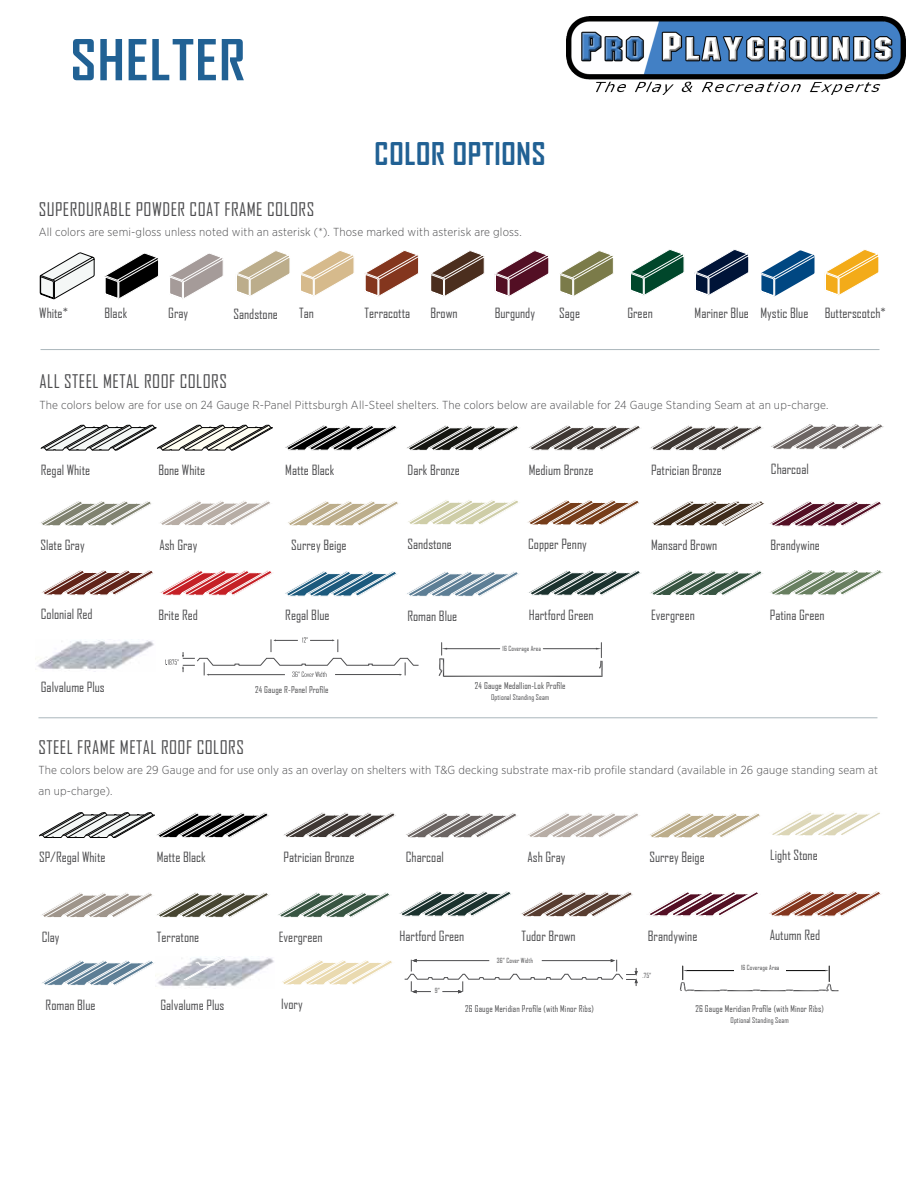
<style>
.page{position:relative;width:918px;height:1188px;background:#fff}
.page>*{position:absolute;margin:0;border:0;box-sizing:border-box;transform-origin:0 0}
.t1{font:700 30px "Agency FB";letter-spacing:.025em;color:#216194}
.t2{font:18px "Agency FB";letter-spacing:.025em;color:#4d4d4f}
.t3{font:13.5px "Agency FB";color:#4d4d4f}
.t4{font:300 11.7px/21px "Gotham Narrow";letter-spacing:.015em;color:#4d4d4f}
.t5{font:9px "Agency FB";letter-spacing:.015em;color:#4d4d4f}
.t6{font:7.5px "Agency FB";letter-spacing:.015em;color:#4d4d4f}
.t7{font:6.75px "Agency FB";letter-spacing:.015em;color:#4d4d4f}
</style>
<div class="page">
<img style="left:157px;top:957px;width:117px;height:29px">
<svg style="left:42px;top:960px;width:114px;height:25px"></svg>
<img style="left:37px;top:640px;width:117px;height:29px">
<svg style="left:285px;top:425px;width:112px;height:26px"></svg>
<svg style="left:165px;top:637px;width:254px;height:40px"></svg>
<svg style="left:439px;top:643px;width:164px;height:34px"></svg>
<svg style="left:40px;top:425px;width:233px;height:25px"></svg>
<svg style="left:172px;top:957px;width:53px;height:23px"></svg>
<svg style="left:41px;top:570px;width:231px;height:26px"></svg>
<svg style="left:650px;top:424px;width:234px;height:27px"></svg>
<svg style="left:407px;top:425px;width:233px;height:26px"></svg>
<svg style="left:288px;top:500px;width:351px;height:26px"></svg>
<svg style="left:41px;top:501px;width:229px;height:25px"></svg>
<svg style="left:652px;top:501px;width:229px;height:25px"></svg>
<svg style="left:285px;top:570px;width:598px;height:27px"></svg>
<svg style="left:406px;top:813px;width:110px;height:25px"></svg>
<svg style="left:283px;top:812px;width:113px;height:26px"></svg>
<svg style="left:39px;top:812px;width:230px;height:26px"></svg>
<svg style="left:528px;top:812px;width:352px;height:26px"></svg>
<svg style="left:42px;top:891px;width:591px;height:27px"></svg>
<svg style="left:769px;top:891px;width:112px;height:26px"></svg>
<svg style="left:649px;top:892px;width:109px;height:25px"></svg>
<svg style="left:282px;top:960px;width:110px;height:25px"></svg>
<svg style="left:404px;top:959px;width:234px;height:35px"></svg>
<svg style="left:680px;top:966px;width:158px;height:25px"></svg>
<div style="left:734px;top:963px;width:51px;height:10px;background:#fff"></div>
<svg style="left:104px;top:253px;width:55px;height:46px"></svg>
<svg style="left:170px;top:253px;width:53px;height:46px"></svg>
<svg style="left:237px;top:250px;width:53px;height:46px"></svg>
<svg style="left:301px;top:251px;width:53px;height:45px"></svg>
<svg style="left:364px;top:250px;width:55px;height:47px"></svg>
<svg style="left:631px;top:249px;width:53px;height:47px"></svg>
<svg style="left:694px;top:249px;width:55px;height:47px"></svg>
<svg style="left:495px;top:250px;width:54px;height:46px"></svg>
<svg style="left:560px;top:250px;width:54px;height:46px"></svg>
<svg style="left:431px;top:250px;width:54px;height:46px"></svg>
<svg style="left:40px;top:253px;width:55px;height:46px"></svg>
<svg style="left:760px;top:250px;width:55px;height:47px"></svg>
<svg style="left:826px;top:249px;width:53px;height:47px"></svg>
<hr style="left:40px;top:349px;width:840px;height:1px;background:#546d77">
<svg style="left:73px;top:39px;width:21px;height:41px"></svg>
<svg style="left:100px;top:39px;width:22px;height:41px"></svg>
<svg style="left:129px;top:39px;width:87px;height:41px"></svg>
<svg style="left:222px;top:39px;width:22px;height:41px"></svg>
<hr style="left:38px;top:717px;width:839px;height:1px;background:#546d77">
<img style="left:566px;top:16px;width:339px;height:78px">
<h1 class="t1" style="left:375px;top:135px;width:172px">COLOR OPTIONS</h1>
<h2 class="t2" style="left:39px;top:199px;width:277px">SUPERDURABLE POWDER COAT FRAME COLORS</h2>
<p class="t4" style="left:39px;top:221px;width:484px">All colors are semi-gloss unless noted with an asterisk (*). Those marked with asterisk are gloss.</p>
<p class="t3" style="left:39px;top:304px;width:30px">White*</p>
<p class="t3" style="left:104px;top:304px;width:24px">Black</p>
<p class="t3" style="left:168px;top:304px;width:22px">Gray</p>
<p class="t3" style="left:233px;top:305px;width:46px">Sandstone</p>
<p class="t3" style="left:299px;top:305px;width:16px">Tan</p>
<p class="t3" style="left:365px;top:304px;width:47px">Terracotta</p>
<p class="t3" style="left:430px;top:304px;width:29px">Brown</p>
<p class="t3" style="left:495px;top:304px;width:42px">Burgundy</p>
<p class="t3" style="left:559px;top:304px;width:22px">Sage</p>
<p class="t3" style="left:627px;top:305px;width:27px">Green</p>
<p class="t3" style="left:695px;top:304px;width:193px">Mariner Blue Mystic Blue Butterscotch*</p>
<h2 class="t2" style="left:40px;top:370px;width:189px">ALL STEEL METAL ROOF COLORS</h2>
<p class="t4" style="left:40px;top:394px;width:790px">The colors below are for use on 24 Gauge R-Panel Pittsburgh All-Steel shelters. The colors below are available for 24 Gauge Standing Seam at an up-charge.</p>
<p class="t3" style="left:41px;top:461px;width:51px">Regal White</p>
<p class="t3" style="left:158px;top:461px;width:49px">Bone White</p>
<p class="t3" style="left:285px;top:461px;width:51px">Matte Black</p>
<p class="t3" style="left:408px;top:461px;width:54px">Dark Bronze</p>
<p class="t3" style="left:771px;top:461px;width:39px">Charcoal</p>
<p class="t3" style="left:529px;top:461px;width:66px">Medium Bronze</p>
<p class="t3" style="left:651px;top:461px;width:72px">Patrician Bronze</p>
<p class="t3" style="left:40px;top:537px;width:46px">Slate Gray</p>
<p class="t3" style="left:407px;top:536px;width:46px">Sandstone</p>
<p class="t3" style="left:528px;top:536px;width:60px">Copper Penny</p>
<p class="t3" style="left:159px;top:537px;width:40px">Ash Gray</p>
<p class="t3" style="left:291px;top:537px;width:57px">Surrey Beige</p>
<p class="t3" style="left:651px;top:537px;width:68px">Mansard Brown</p>
<p class="t3" style="left:770px;top:537px;width:51px">Brandywine</p>
<p class="t3" style="left:41px;top:606px;width:53px">Colonial Red</p>
<p class="t3" style="left:158px;top:607px;width:41px">Brite Red</p>
<p class="t3" style="left:41px;top:679px;width:65px">Galvalume Plus</p>
<p class="t3" style="left:285px;top:607px;width:46px">Regal Blue</p>
<p class="t3" style="left:407px;top:607px;width:51px">Roman Blue</p>
<p class="t3" style="left:529px;top:607px;width:66px">Hartford Green</p>
<p class="t3" style="left:651px;top:607px;width:45px">Evergreen</p>
<p class="t3" style="left:770px;top:606px;width:56px">Patina Green</p>
<p class="t5" style="left:255px;top:685px;width:75px">24 Gauge R-Panel Profile</p>
<p class="t7" style="left:503px;top:644px;width:40px">16 Coverage Area</p>
<p class="t5" style="left:475px;top:681px;width:92px">24 Gauge Medallion-Lok Profile</p>
<p class="t6" style="left:491px;top:693px;width:60px">Optional Standing Seam</p>
<h2 class="t2" style="left:38px;top:737px;width:207px">STEEL FRAME METAL ROOF COLORS</h2>
<p class="t4" style="left:38px;top:759px;width:841px">The colors below are 29 Gauge and for use only as an overlay on shelters with T&amp;G decking substrate max-rib profile standard (available in 26 gauge standing seam at an up-charge).</p>
<p class="t3" style="left:157px;top:849px;width:51px">Matte Black</p>
<p class="t3" style="left:527px;top:849px;width:40px">Ash Gray</p>
<p class="t3" style="left:649px;top:849px;width:57px">Surrey Beige</p>
<p class="t3" style="left:770px;top:847px;width:49px">Light Stone</p>
<p class="t3" style="left:39px;top:849px;width:68px">SP/Regal White</p>
<p class="t3" style="left:284px;top:849px;width:72px">Patrician Bronze</p>
<p class="t3" style="left:406px;top:849px;width:39px">Charcoal</p>
<p class="t3" style="left:42px;top:929px;width:19px">Clay</p>
<p class="t3" style="left:157px;top:929px;width:44px">Terratone</p>
<p class="t3" style="left:521px;top:928px;width:56px">Tudor Brown</p>
<p class="t3" style="left:770px;top:927px;width:52px">Autumn Red</p>
<p class="t3" style="left:279px;top:928px;width:45px">Evergreen</p>
<p class="t3" style="left:400px;top:927px;width:66px">Hartford Green</p>
<p class="t3" style="left:648px;top:927px;width:51px">Brandywine</p>
<p class="t3" style="left:46px;top:996px;width:51px">Roman Blue</p>
<p class="t3" style="left:160px;top:996px;width:65px">Galvalume Plus</p>
<p class="t3" style="left:281px;top:996px;width:23px">Ivory</p>
<p class="t7" style="left:435px;top:987px;width:7px">9”</p>
<p class="t7" style="left:497px;top:956px;width:38px">36” Cover Width</p>
<p class="t5" style="left:465px;top:1003px;width:130px">26 Gauge Meridian Profile (with Minor Ribs)</p>
<p class="t7" style="left:643px;top:972px;width:10px">.75”</p>
<p class="t7" style="left:741px;top:963px;width:40px">16 Coverage Area</p>
<p class="t5" style="left:695px;top:1003px;width:130px">26 Gauge Meridian Profile (with Minor Ribs)</p>
<p class="t6" style="left:731px;top:1015px;width:60px">Optional Standing Seam</p>
</div>
